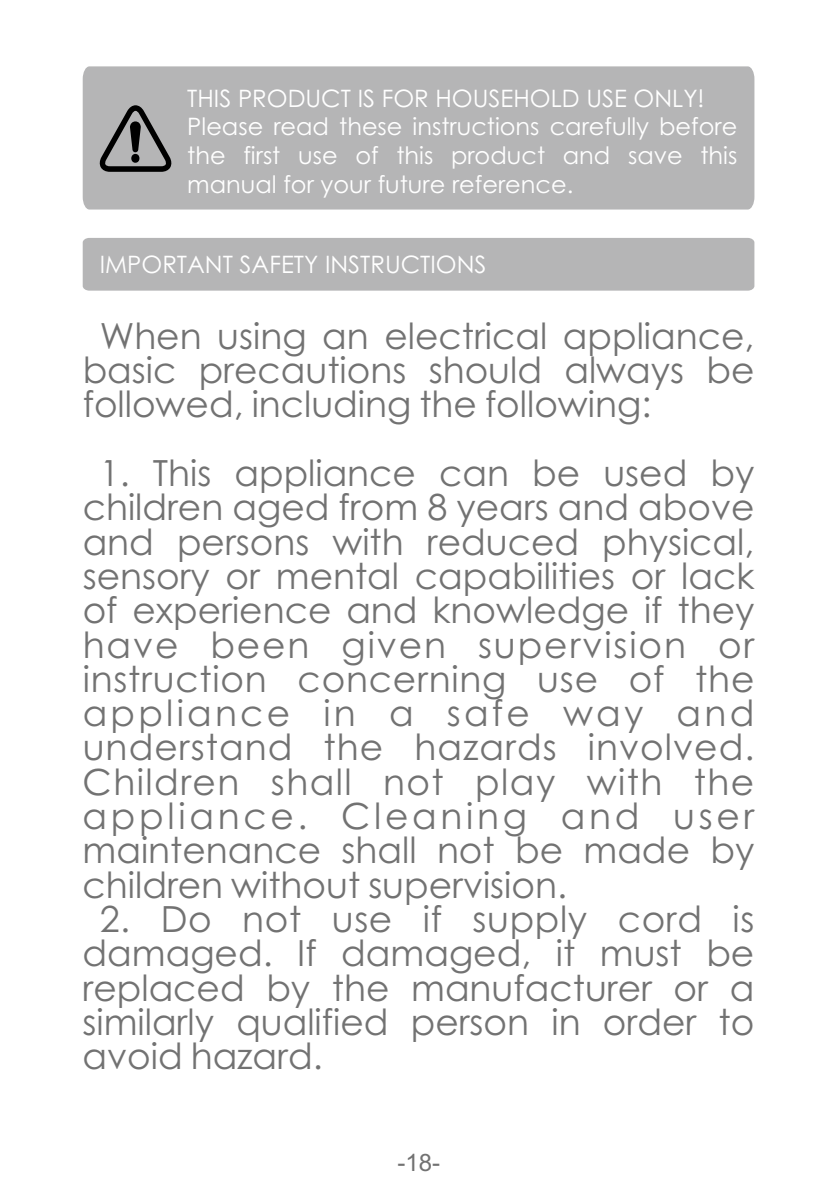
<style>
.page{position:relative;width:840px;height:1191px;background:#fff}
.page>*{position:absolute;margin:0;border:0;box-sizing:border-box;transform-origin:0 0}
.t1{font:36px/34.4px "Century Gothic";color:#727272;text-align:justify}
.t2{font:24px/28.6px "Century Gothic";color:#fff}
.t3{font:24px "Arial";color:#727272}
</style>
<div class="page">
<div style="left:83px;top:238px;width:671px;height:53px;background:#b5b5b6"></div>
<div style="left:83px;top:66px;width:671px;height:143px;background:#b5b5b6"></div>
<svg style="left:99px;top:105px;width:73px;height:67px;background:#808081"></svg>
<p class="t2" style="left:187px;top:86px;width:551px">THIS PRODUCT IS FOR HOUSEHOLD USE ONLY!<br>Please read these instructions carefully before the first use of this product and save this manual for your future reference.</p>
<p class="t2" style="left:100px;top:252px;width:388px">IMPORTANT SAFETY INSTRUCTIONS</p>
<p class="t1" style="left:83px;top:322px;width:672px;text-indent:17px">When using an electrical appliance, basic precautions should always be followed, including the following:</p>
<p class="t1" style="left:83px;top:459px;width:673px;text-indent:17px">1. This appliance can be used by children aged from 8 years and above and persons with reduced physical, sensory or mental capabilities or lack of experience and knowledge if they have been given supervision or instruction concerning use of the appliance in a safe way and understand the hazards involved.<br>Children shall not play with the appliance. Cleaning and user maintenance shall not be made by children without supervision.</p>
<p class="t1" style="left:83px;top:905px;width:673px;text-indent:17px">2. Do not use if supply cord is damaged. If damaged, it must be replaced by the manufacturer or a similarly qualified person in order to avoid hazard.</p>
<p class="t3" style="left:397px;top:1153px;width:44px">-18-</p>
</div>
